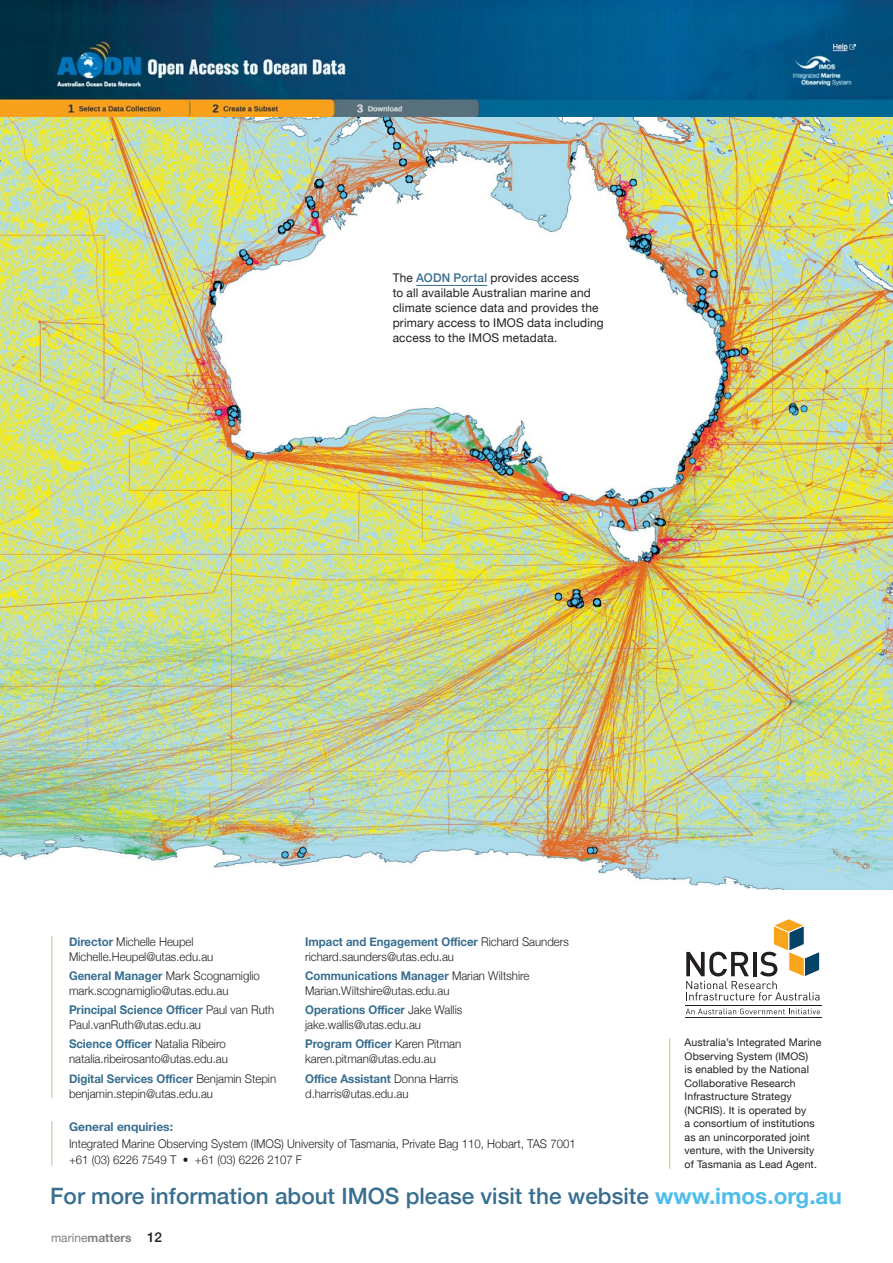
<style>
.page{position:relative;width:893px;height:1263px;background:#fff}
.page>*{position:absolute;margin:0;border:0;box-sizing:border-box;transform-origin:0 0}
.t1{font:500 22.5px "Helvetica Neue";color:#386e8f}
.body_copy{font:300 12px/15px "Helvetica Neue";color:#231f20;scale:.95 1}
._6_captions{font:12px/15px "Helvetica Neue";letter-spacing:.015em;color:#231f20}
.t2{font:700 12px "Helvetica Neue";color:#808285}
.t3{font:10.5px/13.5px "Helvetica Neue";letter-spacing:.01em;color:#231f20}
.s1{font-weight:500;color:#386e8f}
.s2{font-weight:700;color:#386e8f}
.s3{font-weight:700;color:#4fbdec}
.s4{font-weight:400}
.s5{font-weight:500;font-size:13.5px;color:#231f20}
</style>
<div class="page">
<img style="left:0;top:0;width:893px;height:889px">
<hr style="left:51px;top:936px;width:2px;height:162px;background:#d6d5b7">
<hr style="left:51px;top:1121px;width:2px;height:45px;background:#d6d5b7">
<svg style="left:686px;top:1008px;width:134px;height:6px"></svg>
<hr style="left:685px;top:1005px;width:136px;height:1px;background:#231f20">
<hr style="left:685px;top:1017px;width:136px;height:1px;background:#231f20">
<svg style="left:686px;top:918px;width:134px;height:82px"></svg>
<hr style="left:669px;top:1038px;width:1px;height:131px;background:#d6d5b7">
<hr style="left:416px;top:285px;width:71px;height:1px;background:#386e8f">
<p class="_6_captions" style="left:393px;top:271px;width:213px">The <span class="s1">AODN Portal</span> provides access<br>to all available Australian marine and climate science data and provides the primary access to IMOS data including access to the IMOS metadata.</p>
<p class="body_copy" style="left:69px;top:933px;width:153px"><span class="s2">Director</span> Michelle Heupel<br>Michelle.Heupel@utas.edu.au</p>
<p class="body_copy" style="left:69px;top:967px;width:202px"><span class="s2">General Manager</span> Mark Scognamiglio mark.scognamiglio@utas.edu.au</p>
<p class="body_copy" style="left:69px;top:1001px;width:218px"><span class="s2">Principal Science Officer</span> Paul van Ruth<br>Paul.vanRuth@utas.edu.au</p>
<p class="body_copy" style="left:69px;top:1036px;width:169px"><span class="s2">Science Officer</span> Natalia Ribeiro natalia.ribeirosanto@utas.edu.au</p>
<p class="body_copy" style="left:69px;top:1070px;width:220px"><span class="s2">Digital Services Officer</span> Benjamin Stepin benjamin.stepin@utas.edu.au</p>
<p class="body_copy" style="left:305px;top:933px;width:279px"><span class="s2">Impact and Engagement Officer</span> Richard Saunders richard.saunders@utas.edu.au</p>
<p class="body_copy" style="left:305px;top:967px;width:238px"><span class="s2">Communications Manager</span> Marian Wiltshire<br>Marian.Wiltshire@utas.edu.au</p>
<p class="body_copy" style="left:305px;top:1001px;width:167px"><span class="s2">Operations Officer</span> Jake Wallis jake.wallis@utas.edu.au</p>
<p class="body_copy" style="left:305px;top:1036px;width:166px"><span class="s2">Program Officer</span> Karen Pitman karen.pitman@utas.edu.au</p>
<p class="body_copy" style="left:305px;top:1070px;width:163px"><span class="s2">Office Assistant</span> Donna Harris d.harris@utas.edu.au</p>
<p class="body_copy" style="left:69px;top:1118px;width:535px;line-height:16.5px"><span class="s2">General enquiries:<br></span>Integrated Marine Observing System (IMOS) University of Tasmania, Private Bag 110, Hobart, TAS 7001 +61 (03) 6226 7549 T • +61 (03) 6226 2107 F</p>
<p class="t3" style="left:685px;top:1036px;width:138px">Australia’s Integrated Marine<br>Observing System (IMOS)<br>is enabled by the National<br>Collaborative Research<br>Infrastructure Strategy (NCRIS). It is operated by<br>a consortium of institutions as an unincorporated joint venture, with the University of Tasmania as Lead Agent.</p>
<p class="t1" style="left:50px;top:1178px;width:793px">For more information about IMOS please visit the website <span class="s3">www.imos.org.au</span></p>
<p class="t2" style="left:51px;top:1228px;width:113px"><span class="s4">marine</span>matters <span class="s5">12</span></p>
</div>
